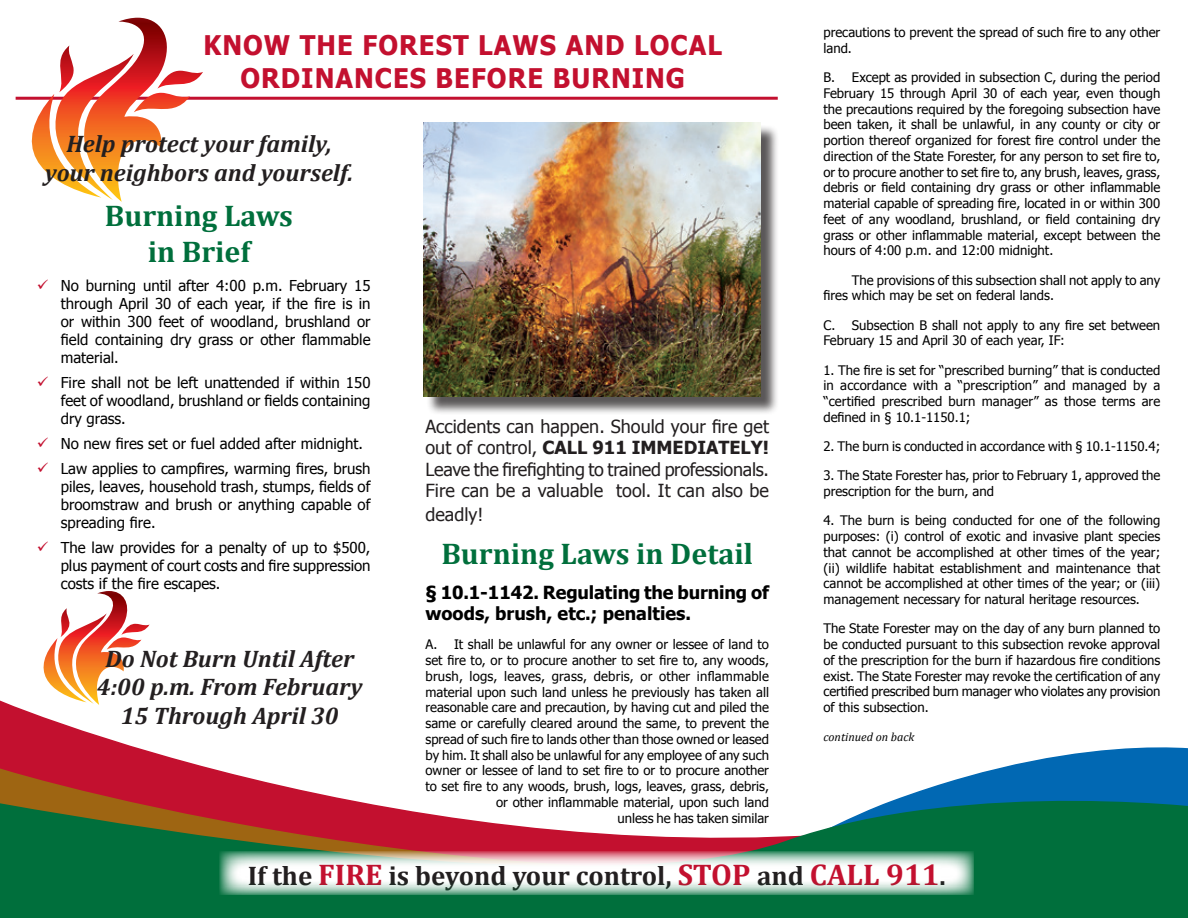
<style>
.page{position:relative;width:1188px;height:918px;background:#fff}
.page>*{position:absolute;margin:0;border:0;box-sizing:border-box;transform-origin:0 0}
.t1{font:700 30px/36px "Cambria";color:#006f3c;text-align:center}
.t2{font:700 27px/32.4px "Tahoma";letter-spacing:.04em;color:#c3102f;text-align:center;scale:.95 1}
.t3{font:700 27px "Cambria";color:#231f20}
.t4{font:italic 700 24px/28.8px "Cambria";color:#231f20;text-align:center}
.t5{font:18px/21.6px "Tahoma";color:#231f20;text-align:justify}
.t6{font:700 18px/21.6px "Tahoma";letter-spacing:-.005em;color:#000}
.t7{font:15px/18px "Tahoma";color:#000;text-align:justify}
.t8{font:13.2px/15.8px "Tahoma";color:#000}
.t9{font:italic 12px "Cambria";color:#000}
.s1{color:#c3102f}
.s2{font-weight:700}
.s3{font-size:30px;color:#c3102f}
</style>
<div class="page">
<svg style="left:0;top:700px;width:1188px;height:62px"></svg>
<svg style="left:0;top:762px;width:1188px;height:12px"></svg>
<svg style="left:0;top:774px;width:1188px;height:144px"></svg>
<svg style="left:220px;top:851px;width:754px;height:44px"></svg>
<div style="left:426px;top:125px;width:353px;height:290px;background:#231f20;opacity:.75"></div>
<img style="left:424px;top:122px;width:336px;height:274px">
<hr style="left:16px;top:97px;width:762px;height:3px;background:#c3102f">
<svg style="left:15px;top:18px;width:188px;height:184px"></svg>
<svg style="left:29px;top:591px;width:121px;height:114px"></svg>
<h2 class="t2" style="left:204px;top:27px;width:547px">KNOW THE FOREST LAWS AND LOCAL<br>ORDINANCES BEFORE BURNING</h2>
<h3 class="t4" style="left:45px;top:129px;width:310px">Help protect your family, your neighbors and yourself.</h3>
<h1 class="t1" style="left:105px;top:197px;width:190px">Burning Laws in Brief</h1>
<p class="t7" style="left:61px;top:276px;width:311px;text-indent:-24px"><span class="s1">✓</span> No burning until after 4:00 p.m. February 15 through April 30 of each year, if the fire is in or within 300 feet of woodland, brushland or field containing dry grass or other flammable material.</p>
<p class="t7" style="left:61px;top:373px;width:311px;text-indent:-24px"><span class="s1">✓</span> Fire shall not be left unattended if within 150 feet of woodland, brushland or fields containing dry grass.</p>
<p class="t7" style="left:37px;top:434px;width:328px"><span class="s1">✓</span> No new fires set or fuel added after midnight.</p>
<p class="t7" style="left:61px;top:459px;width:311px;text-indent:-24px"><span class="s1">✓</span> Law applies to campfires, warming fires, brush piles, leaves, household trash, stumps, fields of broomstraw and brush or anything capable of spreading fire.</p>
<p class="t7" style="left:61px;top:538px;width:311px;text-indent:-24px"><span class="s1">✓</span> The law provides for a penalty of up to $500, plus payment of court costs and fire suppression costs if the fire escapes.</p>
<h3 class="t4" style="left:97px;top:643px;width:267px">Do Not Burn Until After<br>4:00 p.m. From February<br>15 Through April 30</h3>
<h3 class="t5" style="left:426px;top:414px;width:345px">Accidents can happen. Should your fire get out of control, <span class="s2">CALL 911 IMMEDIATELY!<br></span>Leave the firefighting to trained professionals.<br>Fire can be a valuable tool. It can also be</h3>
<h3 class="t5" style="left:426px;top:503px;width:59px">deadly!</h3>
<h1 class="t1" style="left:441px;top:534px;width:313px">Burning Laws in Detail</h1>
<h3 class="t6" style="left:426px;top:580px;width:345px">§ 10.1-1142. Regulating the burning of woods, brush, etc.; penalties.</h3>
<p class="t8" style="left:426px;top:636px;width:345px;text-align:right">A. It shall be unlawful for any owner or lessee of land to set fire to, or to procure another to set fire to, any woods, brush, logs, leaves, grass, debris, or other inflammable material upon such land unless he previously has taken all reasonable care and precaution, by having cut and piled the same or carefully cleared around the same, to prevent the spread of such fire to lands other than those owned or leased by him. It shall also be unlawful for any employee of any such owner or lessee of land to set fire to or to procure another to set fire to any woods, brush, logs, leaves, grass, debris, or other inflammable material, upon such land<br>unless he has taken similar</p>
<p class="t8" style="left:823px;top:24px;width:338px">precautions to prevent the spread of such fire to any other land.</p>
<p class="t8" style="left:823px;top:69px;width:338px;text-align:justify">B. Except as provided in subsection C, during the period February 15 through April 30 of each year, even though the precautions required by the foregoing subsection have been taken, it shall be unlawful, in any county or city or portion thereof organized for forest fire control under the direction of the State Forester, for any person to set fire to, or to procure another to set fire to, any brush, leaves, grass, debris or field containing dry grass or other inflammable material capable of spreading fire, located in or within 300 feet of any woodland, brushland, or field containing dry grass or other inflammable material, except between the hours of 4:00 p.m. and 12:00 midnight.</p>
<p class="t8" style="left:823px;top:271px;width:338px;text-indent:28px">The provisions of this subsection shall not apply to any fires which may be set on federal lands.</p>
<p class="t8" style="left:823px;top:316px;width:338px">C. Subsection B shall not apply to any fire set between<br>February 15 and April 30 of each year, IF:</p>
<p class="t8" style="left:823px;top:361px;width:338px;text-align:justify">1. The fire is set for “prescribed burning” that is conducted in accordance with a “prescription” and managed by a “certified prescribed burn manager” as those terms are defined in § 10.1-1150.1;</p>
<p class="t8" style="left:823px;top:438px;width:338px">2. The burn is conducted in accordance with § 10.1-1150.4;</p>
<p class="t8" style="left:823px;top:467px;width:338px">3. The State Forester has, prior to February 1, approved the prescription for the burn, and</p>
<p class="t8" style="left:823px;top:512px;width:338px;text-align:justify">4. The burn is being conducted for one of the following purposes: (i) control of exotic and invasive plant species that cannot be accomplished at other times of the year; (ii) wildlife habitat establishment and maintenance that cannot be accomplished at other times of the year; or (iii) management necessary for natural heritage resources.</p>
<p class="t8" style="left:823px;top:620px;width:338px;text-align:justify">The State Forester may on the day of any burn planned to be conducted pursuant to this subsection revoke approval of the prescription for the burn if hazardous fire conditions exist. The State Forester may revoke the certification of any certified prescribed burn manager who violates any provision of this subsection.</p>
<p class="t9" style="left:824px;top:729px;width:92px">continued on back</p>
<h2 class="t3" style="left:248px;top:856px;width:700px">If the <span class="s3">FIRE</span> is beyond your control, <span class="s3">STOP</span> and <span class="s3">CALL 911</span>.</h2>
</div>
